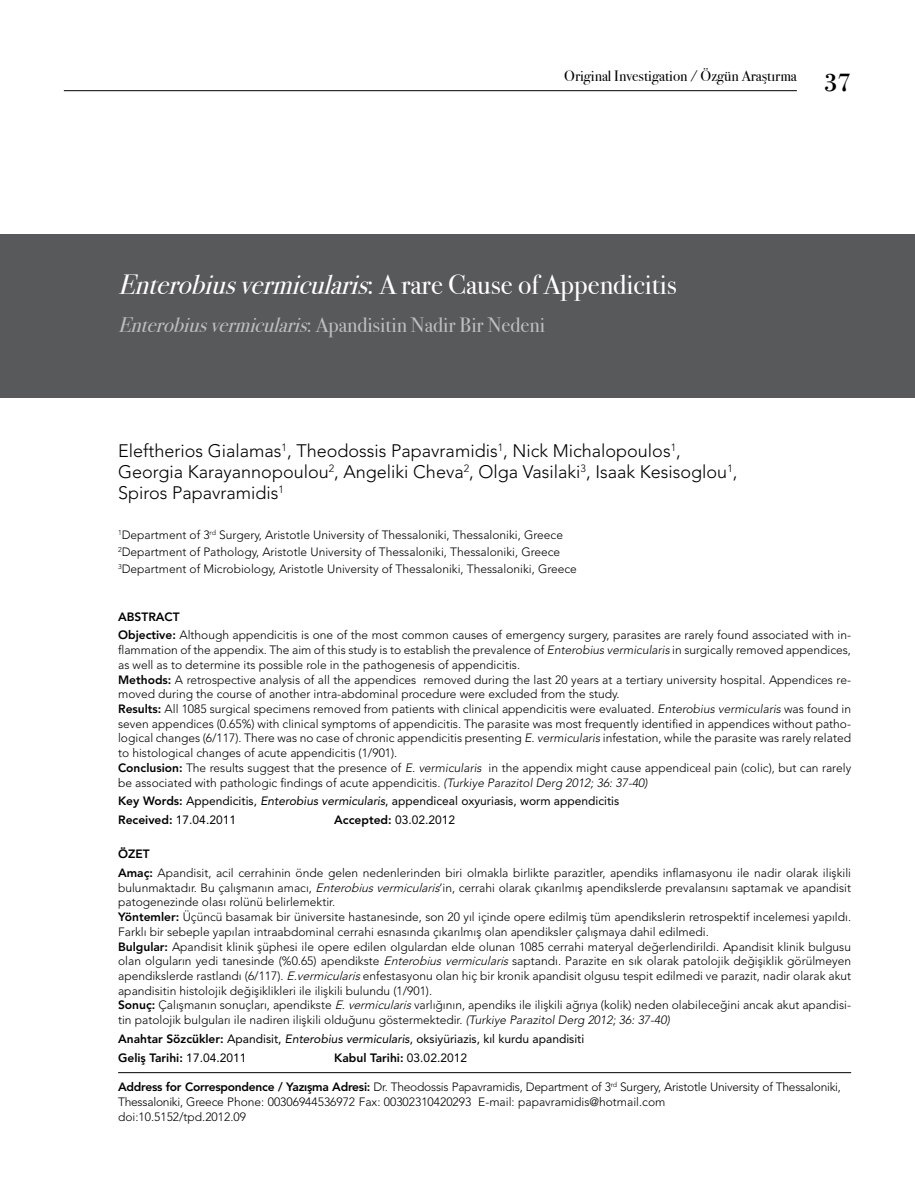
<style>
.page{position:relative;width:915px;height:1191px;background:#fff}
.page>*{position:absolute;margin:0;border:0;box-sizing:border-box;transform-origin:0 0}
.t1{font:27.75px "Bodoni Svty Two ITCTT Book";color:#fff}
.t2{font:27px "Bodoni";color:#000}
.t3{font:21px "Bodoni Svty Two ITCTT Book";color:#bcbec0}
.t4{font:300 18px/21px "Avenir LT Std";color:#000}
.t5{font:15px "Bodoni Svty Two ITCTT Book";color:#000}
.t6{font:300 12px/14.7px "Avenir LT Std";color:#000}
.t7{font:300 12px/15px "Avenir LT Std";letter-spacing:-.02em;color:#000}
.t8{font:12px/18.9px "Avenir LT Std";color:#000}
.t9{font:800 12px "Avenir LT Std";color:#000}
.s1{font-style:italic}
.s2{font-weight:800}
.s3{font-weight:400}
</style>
<div class="page">
<div style="left:0;top:234px;width:914px;height:164px;background:#58595b"></div>
<hr style="left:118px;top:1072px;width:732px;height:1px;background:#000">
<hr style="left:64px;top:90px;width:732px;height:1px;background:#000">
<p class="t5" style="left:564px;top:64px;width:234px">Original Investigation / Özgün Araştırma</p>
<h2 class="t2" style="left:823px;top:65px;width:28px">37</h2>
<h1 class="t1" style="left:118px;top:262px;width:560px"><span class="s1">Enterobiusvermicularis</span>: A r a r e C a u s e o f Ap p e n d i c i t i s</h1>
<h3 class="t3" style="left:118px;top:308px;width:428px"><span class="s1">Enterobiusvermicularis</span>: Ap an d i s i t i n N a d i r B i r N e d e n i</h3>
<h3 class="t4" style="left:118px;top:440px;width:620px">Eleftherios Gialamas<sup>1</sup>, Theodossis Papavramidis<sup>1</sup>, Nick Michalopoulos<sup>1</sup>,<br>Georgia Karayannopoulou<sup>2</sup>, Angeliki Cheva<sup>2</sup>, Olga Vasilaki<sup>3</sup>, Isaak Kesisoglou<sup>1</sup>,<br>Spiros Papavramidis<sup>1</sup></h3>
<p class="t6" style="left:118px;top:526px;width:460px;line-height:17.1px"><sup>1</sup>Department of 3<sup>rd</sup> Surgery, Aristotle University of Thessaloniki, Thessaloniki, Greece<br><sup>2</sup>Department of Pathology, Aristotle University of Thessaloniki, Thessaloniki, Greece<br><sup>3</sup>Department of Microbiology, Aristotle University of Thessaloniki, Thessaloniki, Greece</p>
<p class="t6" style="left:118px;top:607px;width:734px;line-height:18.9px"><span class="s2">ABSTRACT<br>Objective:</span> Although appendicitis is one of the most common causes of emergency surgery, parasites are rarely found associated with in-</p>
<p class="t6" style="left:118px;top:642px;width:734px">flammation of the appendix. The aim of this study is to establish the prevalence of <span class="s1">Enterobius vermicularis</span> in surgically removed appendices, as well as to determine its possible role in the pathogenesis of appendicitis.<br><span class="s2">Methods:</span> A retrospective analysis of all the appendices removed during the last 20 years at a tertiary university hospital. Appendices re&shy;moved during the course of another intra-abdominal procedure were excluded from the study.<br><span class="s2">Results:</span> All 1085 surgical specimens removed from patients with clinical appendicitis were evaluated. <span class="s1">Enterobius vermicularis</span> was found in seven appendices (0.65%) with clinical symptoms of appendicitis. The parasite was most frequently identified in appendices without patho&shy;logical changes (6/117). There was no case of chronic appendicitis presenting <span class="s1">E. vermicularis</span> infestation, while the parasite was rarely related to histological changes of acute appendicitis (1/901).<br><span class="s2">Conclusion:</span> The results suggest that the presence of <span class="s1">E. vermicularis</span> in the appendix might cause appendiceal pain (colic), but can rarely be associated with pathologic findings of acute appendicitis. <span class="s1">(Turkiye Parazitol Derg 2012; 36: 37-40)</span></p>
<p class="t8" style="left:118px;top:792px;width:502px"><span class="s2">Key Words:</span> Appendicitis, <span class="s1">Enterobius vermicularis</span>, appendiceal oxyuriasis, worm appendicitis<br><span class="s2">Received:</span> 17.04.2011</p>
<p class="t8" style="left:334px;top:811px;width:122px"><span class="s2">Accepted:</span> 03.02.2012</p>
<p class="t6" style="left:118px;top:844px;width:734px;line-height:18.9px"><span class="s2">ÖZET<br>Amaç:</span> Apandisit, acil cerrahinin önde gelen nedenlerinden biri olmakla birlikte parazitler, apendiks inflamasyonu ile nadir olarak ilişkili</p>
<p class="t6" style="left:118px;top:880px;width:734px">bulunmaktadır. Bu çalışmanın amacı, <span class="s1">Enterobiusvermicularis</span>’in, cerrahi olarak çıkarılmış apendikslerde prevalansını saptamak ve apandisit patogenezinde olası rolünü belirlemektir.<br><span class="s2">Yöntemler:</span> Üçüncü basamak bir üniversite hastanesinde, son 20 yıl içinde opere edilmiş tüm apendikslerin retrospektif incelemesi yapıldı.<br>Farklı bir sebeple yapılan intraabdominal cerrahi esnasında çıkarılmış olan apendiksler çalışmaya dahil edilmedi.<br><span class="s2">Bulgular:</span> Apandisit klinik şüphesi ile opere edilen olgulardan elde olunan 1085 cerrahi materyal değerlendirildi. Apandisit klinik bulgusu olan olguların yedi tanesinde (%0.65) apendikste <span class="s1">Enterobiusvermicularis</span>saptandı. Parazite en sık olarak patolojik değişiklik görülmeyen apendikslerde rastlandı (6/117). <span class="s1">E.vermicularis</span>enfestasyonu olan hiç bir kronik apandisit olgusu tespit edilmedi ve parazit, nadir olarak akut apandisitin histolojik değişiklikleri ile ilişkili bulundu (1/901).<br><span class="s2">Sonuç:</span> Çalışmanın sonuçları, apendikste <span class="s1">E.vermicularis</span>varlığının, apendiks ile ilişkili ağrıya (kolik) neden olabileceğini ancak akut apandisi&shy;tin patolojik bulguları ile nadiren ilişkili olduğunu göstermektedir. <span class="s1">(Turkiye Parazitol Derg 2012; 36: 37-40)</span></p>
<p class="t8" style="left:118px;top:1029px;width:467px"><span class="s2">Anahtar Sözcükler:</span> Apandisit, <span class="s1">Enterobius vermicularis</span>, oksiyüriazis, kıl kurdu apandisiti<br><span class="s2">Geliş Tarihi:</span> 17.04.2011</p>
<p class="t9" style="left:334px;top:1050px;width:134px">Kabul Tarihi: <span class="s3">03.02.2012</span></p>
<p class="t7" style="left:118px;top:1079px;width:724px"><span class="s2">Address for Correspondence / Yazışma Adresi:</span> Dr. Theodossis Papavramidis, Department of 3<sup>rd</sup> Surgery, Aristotle University of Thessaloniki,<br>Thessaloniki, Greece Phone: 00306944536972 Fax: 00302310420293 E-mail: papavramidis@hotmail.com<br>doi:10.5152/tpd.2012.09</p>
</div>
